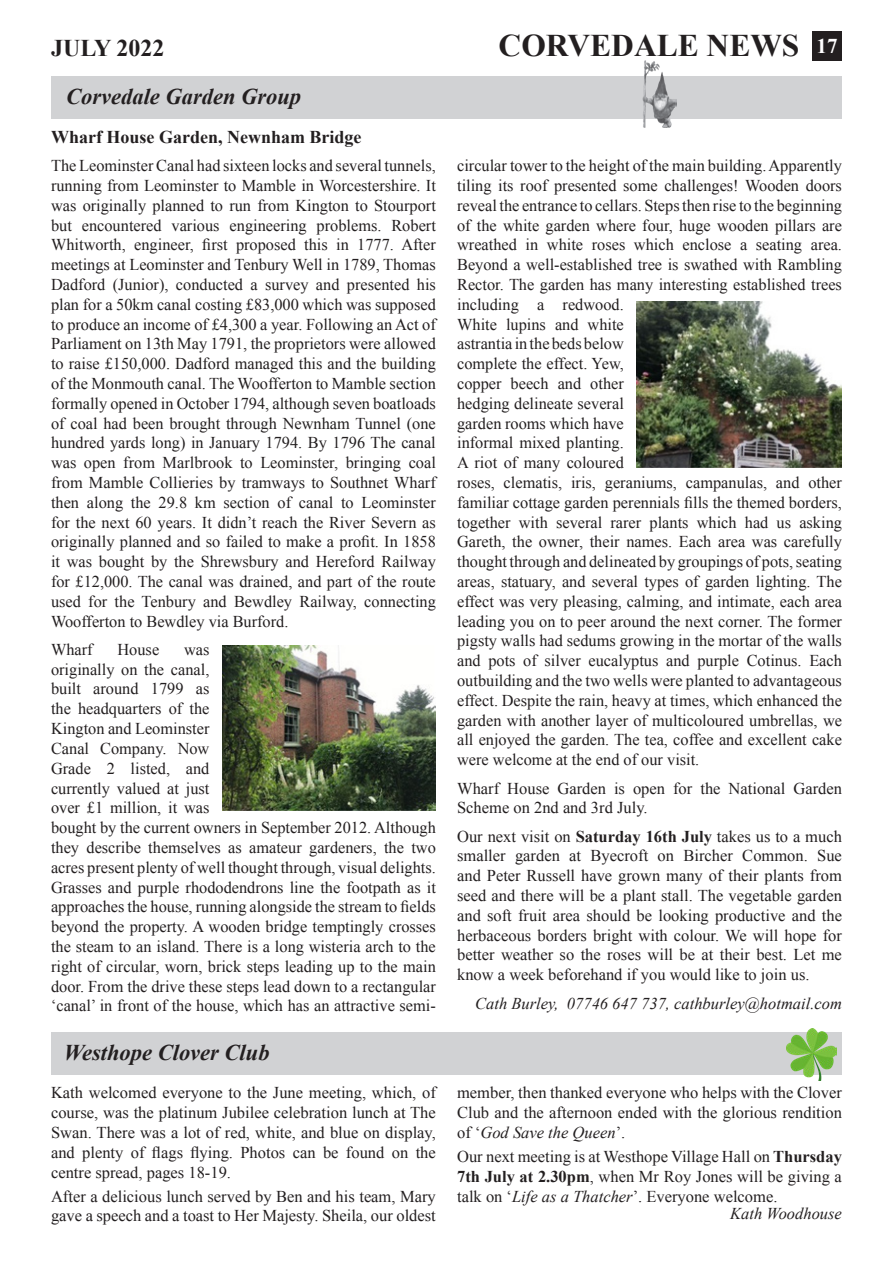
<style>
.page{position:relative;width:893px;height:1263px;background:#fff}
.page>*{position:absolute;margin:0;border:0;box-sizing:border-box;transform-origin:0 0}
.t1{font:700 31.5px "Times New Roman";color:#231f20}
.t2{font:700 24px "Times New Roman";color:#231f20}
.t3{font:italic 700 22.5px "Times New Roman";color:#231f20}
.t4{font:700 21px "Times New Roman";color:#fff}
.t5{font:700 18px "Times New Roman";color:#231f20}
.t6{font:16.5px/19.8px "Times New Roman";color:#231f20;text-align:justify}
.t7{font:italic 16.5px "Times New Roman";color:#231f20}
.s1{font-weight:700}
.s2{font-style:italic}
</style>
<div class="page">
<div style="left:51px;top:76px;width:791px;height:43px;background:#d1d2d4"></div>
<img style="left:642px;top:61px;width:34px;height:67px">
<img style="left:222px;top:645px;width:214px;height:165px">
<img style="left:637px;top:302px;width:205px;height:165px">
<div style="left:51px;top:1032px;width:791px;height:43px;background:#d1d2d4"></div>
<img style="left:787px;top:1029px;width:50px;height:51px">
<div style="left:812px;top:31px;width:30px;height:30px;background:#231f20"></div>
<p class="t2" style="left:51px;top:32px;width:115px">JULY 2022</p>
<p class="t1" style="left:499px;top:24px;width:302px">CORVEDALE NEWS</p>
<p class="t4" style="left:817px;top:31px;width:22px">17</p>
<p class="t3" style="left:66px;top:81px;width:236px">Corvedale Garden Group</p>
<p class="t5" style="left:51px;top:124px;width:312px">Wharf House Garden, Newnham Bridge</p>
<p class="t6" style="left:51px;top:155px;width:386px">The Leominster Canal had sixteen locks and several tunnels, running from Leominster to Mamble in Worcestershire. It was originally planned to run from Kington to Stourport but encountered various engineering problems. Robert Whitworth, engineer, first proposed this in 1777. After meetings at Leominster and Tenbury Well in 1789, Thomas Dadford (Junior), conducted a survey and presented his plan for a 50km canal costing £83,000 which was supposed to produce an income of £4,300 a year. Following an Act of Parliament on 13th May 1791, the proprietors were allowed to raise £150,000. Dadford managed this and the building of the Monmouth canal. The Woofferton to Mamble section formally opened in October 1794, although seven boatloads of coal had been brought through Newnham Tunnel (one hundred yards long) in January 1794. By 1796 The canal was open from Marlbrook to Leominster, bringing coal from Mamble Collieries by tramways to Southnet Wharf then along the 29.8 km section of canal to Leominster for the next 60 years. It didn’t reach the River Severn as originally planned and so failed to make a profit. In 1858 it was bought by the Shrewsbury and Hereford Railway for £12,000. The canal was drained, and part of the route used for the Tenbury and Bewdley Railway, connecting Woofferton to Bewdley via Burford.</p>
<p class="t6" style="left:51px;top:639px;width:43px">Wharf</p>
<p class="t6" style="left:118px;top:639px;width:43px">House</p>
<p class="t6" style="left:51px;top:639px;width:386px;text-align:left;text-indent:133px">was<br>originally on the canal,<br>built around 1799 as<br>the headquarters of the<br>Kington and Leominster<br>Canal Company. Now<br>Grade 2 listed, and<br>currently valued at just<br>over £1 million, it was<br>bought by the current owners in September 2012. Although they describe themselves as amateur gardeners, the two acres present plenty of well thought through, visual delights.<br>Grasses and purple rhododendrons line the footpath as it approaches the house, running alongside the stream to fields beyond the property. A wooden bridge temptingly crosses the steam to an island. There is a long wisteria arch to the right of circular, worn, brick steps leading up to the main door. From the drive these steps lead down to a rectangular ‘canal’ in front of the house, which has an attractive semi-</p>
<p class="t3" style="left:64px;top:1037px;width:207px">Westhope Clover Club</p>
<p class="t6" style="left:51px;top:1083px;width:386px">Kath welcomed everyone to the June meeting, which, of course, was the platinum Jubilee celebration lunch at The Swan. There was a lot of red, white, and blue on display, and plenty of flags flying. Photos can be found on the centre spread, pages 18-19.</p>
<p class="t6" style="left:51px;top:1186px;width:386px">After a delicious lunch served by Ben and his team, Mary gave a speech and a toast to Her Majesty. Sheila, our oldest</p>
<p class="t6" style="left:457px;top:155px;width:386px;text-align:left">circular tower to the height of the main building. Apparently tiling its roof presented some challenges! Wooden doors reveal the entrance to cellars. Steps then rise to the beginning of the white garden where four, huge wooden pillars are wreathed in white roses which enclose a seating area.<br>Beyond a well-established tree is swathed with Rambling Rector. The garden has many interesting established trees including a redwood.<br>White lupins and white<br>astrantia in the beds below<br>complete the effect. Yew,<br>copper beech and other<br>hedging delineate several<br>garden rooms which have<br>informal mixed planting.<br>A riot of many coloured<br>roses, clematis, iris, geraniums, campanulas, and other familiar cottage garden perennials fills the themed borders, together with several rarer plants which had us asking Gareth, the owner, their names. Each area was carefully thought through and delineated by groupings of pots, seating areas, statuary, and several types of garden lighting. The effect was very pleasing, calming, and intimate, each area leading you on to peer around the next corner. The former pigsty walls had sedums growing in the mortar of the walls and pots of silver eucalyptus and purple Cotinus. Each outbuilding and the two wells were planted to advantageous effect. Despite the rain, heavy at times, which enhanced the garden with another layer of multicoloured umbrellas, we all enjoyed the garden. The tea, coffee and excellent cake were welcome at the end of our visit.</p>
<p class="t6" style="left:457px;top:778px;width:386px">Wharf House Garden is open for the National Garden<br>Scheme on 2nd and 3rd July.</p>
<p class="t6" style="left:457px;top:826px;width:386px">Our next visit on <span class="s1">Saturday 16th July</span> takes us to a much smaller garden at Byecroft on Bircher Common. Sue and Peter Russell have grown many of their plants from seed and there will be a plant stall. The vegetable garden and soft fruit area should be looking productive and the herbaceous borders bright with colour. We will hope for better weather so the roses will be at their best. Let me know a week beforehand if you would like to join us.</p>
<p class="t7" style="left:475px;top:992px;width:368px">Cath Burley, 07746 647 737, cathburley@hotmail.com</p>
<p class="t6" style="left:457px;top:1083px;width:386px">member, then thanked everyone who helps with the Clover Club and the afternoon ended with the glorious rendition of ‘<span class="s2">God Save the Queen</span>’.</p>
<p class="t6" style="left:457px;top:1146px;width:386px">Our next meeting is at Westhope Village Hall on <span class="s1">Thursday 7th July at 2.30pm</span>, when Mr Roy Jones will be giving a talk on ‘<span class="s2">Life as a Thatcher</span>’. Everyone welcome.</p>
<p class="t7" style="left:730px;top:1202px;width:113px">Kath Woodhouse</p>
</div>
